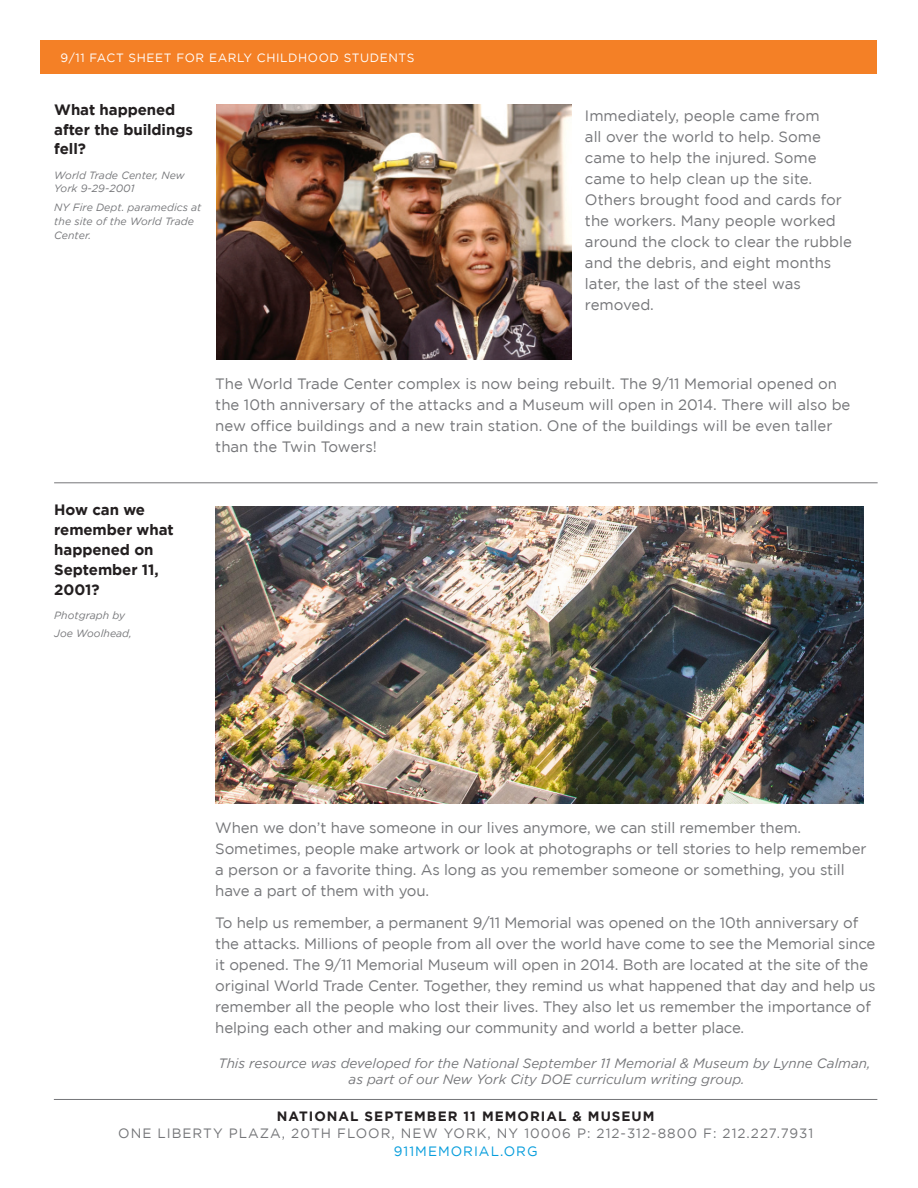
<style>
.page{position:relative;width:918px;height:1188px;background:#fff}
.page>*{position:absolute;margin:0;border:0;box-sizing:border-box;transform-origin:0 0}
.t1{font:15px/21px "Gotham";letter-spacing:-.01em;color:#757679}
.t2{font:700 15px/19.8px "Gotham";letter-spacing:-.005em;color:#231f20}
.t3{font:italic 13.5px "Gotham";color:#757679}
.t4{font:13.5px "Gotham";letter-spacing:.075em;color:#757679}
.t5{font:700 13.5px "Gotham";letter-spacing:.075em;color:#231f20}
.t6{font:13.5px "Gotham";letter-spacing:.075em;color:#069ddc}
.t7{font:12px "Gotham";letter-spacing:.05em;color:#fff}
.t8{font:italic 10.5px/13.8px "Gotham";letter-spacing:.005em;color:#757679}
</style>
<div class="page">
<div style="left:40px;top:40px;width:837px;height:34px;background:#f48026"></div>
<hr style="left:54px;top:482px;width:824px;height:1px;background:#757679">
<img style="left:217px;top:104px;width:354px;height:256px">
<hr style="left:54px;top:1099px;width:823px;height:1px;background:#757679">
<img style="left:215px;top:506px;width:648px;height:298px">
<p class="t7" style="left:61px;top:51px;width:355px">9/11 FACT SHEET FOR EARLY CHILDHOOD STUDENTS</p>
<p class="t2" style="left:54px;top:99px;width:140px">What happened after the buildings fell?</p>
<p class="t8" style="left:54px;top:168px;width:132px">World Trade Center, New<br>York 9-29-2001</p>
<p class="t8" style="left:54px;top:200px;width:149px">NY Fire Dept. paramedics at the site of the World Trade<br>Center.</p>
<p class="t1" style="left:585px;top:105px;width:268px">Immediately, people came from<br>all over the world to help. Some came to help the injured. Some came to help clean up the site.<br>Others brought food and cards for the workers. Many people worked around the clock to clear the rubble and the debris, and eight months later, the last of the steel was removed.</p>
<p class="t2" style="left:54px;top:500px;width:121px">How can we remember what happened on<br>September 11,<br>2001?</p>
<p class="t8" style="left:54px;top:606px;width:79px;line-height:18px">Photgraph by<br>Joe Woolhead,</p>
<p class="t1" style="left:215px;top:373px;width:637px">The World Trade Center complex is now being rebuilt. The 9/11 Memorial opened on the 10th anniversary of the attacks and a Museum will open in 2014. There will also be new office buildings and a new train station. One of the buildings will be even taller than the Twin Towers!</p>
<p class="t1" style="left:215px;top:817px;width:653px">When we don’t have someone in our lives anymore, we can still remember them.<br>Sometimes, people make artwork or look at photographs or tell stories to help remember a person or a favorite thing. As long as you remember someone or something, you still have a part of them with you.</p>
<p class="t1" style="left:215px;top:911px;width:662px">To help us remember, a permanent 9/11 Memorial was opened on the 10th anniversary of the attacks. Millions of people from all over the world have come to see the Memorial since it opened. The 9/11 Memorial Museum will open in 2014. Both are located at the site of the original World Trade Center. Together, they remind us what happened that day and help us remember all the people who lost their lives. They also let us remember the importance of helping each other and making our community and world a better place.</p>
<p class="t3" style="left:219px;top:1056px;width:653px">This resource was developed for the National September 11 Memorial &amp; Museum by Lynne Calman,</p>
<p class="t3" style="left:349px;top:1072px;width:398px">as part of our New York City DOE curriculum writing group.</p>
<p class="t5" style="left:277px;top:1108px;width:379px">NATIONAL SEPTEMBER 11 MEMORIAL &amp; MUSEUM</p>
<p class="t4" style="left:118px;top:1126px;width:697px">ONE LIBERTY PLAZA, 20TH FLOOR, NEW YORK, NY 10006 P: 212-312-8800 F: 212.227.7931</p>
<p class="t6" style="left:394px;top:1143px;width:145px">911MEMORIAL.ORG</p>
</div>
